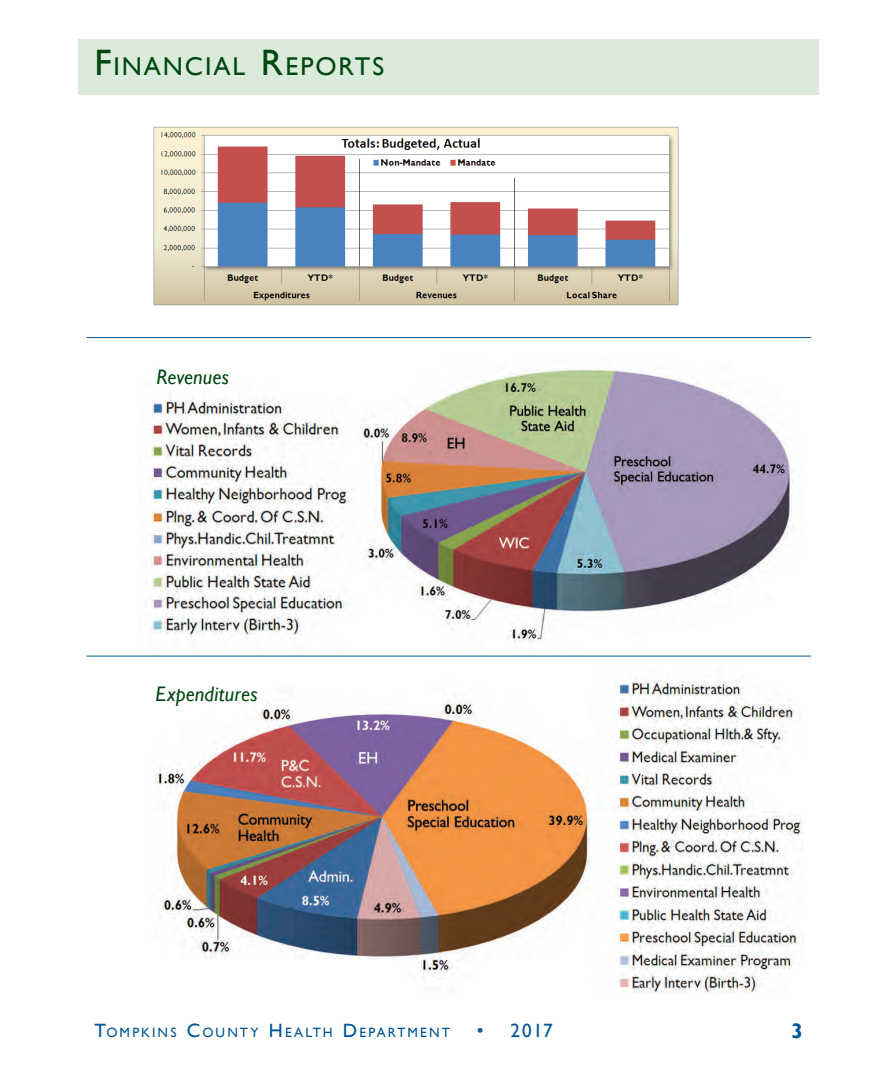
<style>
.page{position:relative;width:882px;height:1071px;background:#fff}
.page>*{position:absolute;margin:0;border:0;box-sizing:border-box;transform-origin:0 0}
.t1{font:25.72px "Gill Sans";letter-spacing:.075em;color:#004710}
.t2{font:italic 21px "Gill Sans";letter-spacing:.01em;color:#004710}
.t3{font:700 21px "Gill Sans";color:#005595}
.t4{font:19.25px "Gill Sans";color:#005595}
.t5{font:13.47px "Gill Sans";letter-spacing:.155em;color:#005595}
.s1{font-size:36.75px}
.s2{font-size:19.25px}
</style>
<div class="page">
<div style="left:79px;top:39px;width:740px;height:55px;background:#daebdb"></div>
<img style="left:155px;top:679px;width:647px;height:313px">
<img style="left:153px;top:126px;width:525px;height:180px">
<img style="left:145px;top:369px;width:648px;height:274px">
<hr style="left:87px;top:656px;width:724px;height:1px;background:#005595">
<hr style="left:87px;top:337px;width:724px;height:1px;background:#005595">
<h1 class="t1" style="left:94px;top:52px;width:291px"><span class="s1">F</span>INANCIAL <span class="s1">R</span>EPORTS</h1>
<h2 class="t2" style="left:157px;top:365px;width:74px">Revenues</h2>
<h2 class="t2" style="left:156px;top:681px;width:103px">Expenditures</h2>
<p class="t5" style="left:94px;top:1025px;width:356px"><span class="s2">T</span>OMPKINS <span class="s2">C</span>OUNTY <span class="s2">H</span>EALTH <span class="s2">D</span>EPARTMENT</p>
<h3 class="t4" style="left:477px;top:1019px;width:78px">• 2017</h3>
<h2 class="t3" style="left:792px;top:1019px;width:13px">3</h2>
</div>
